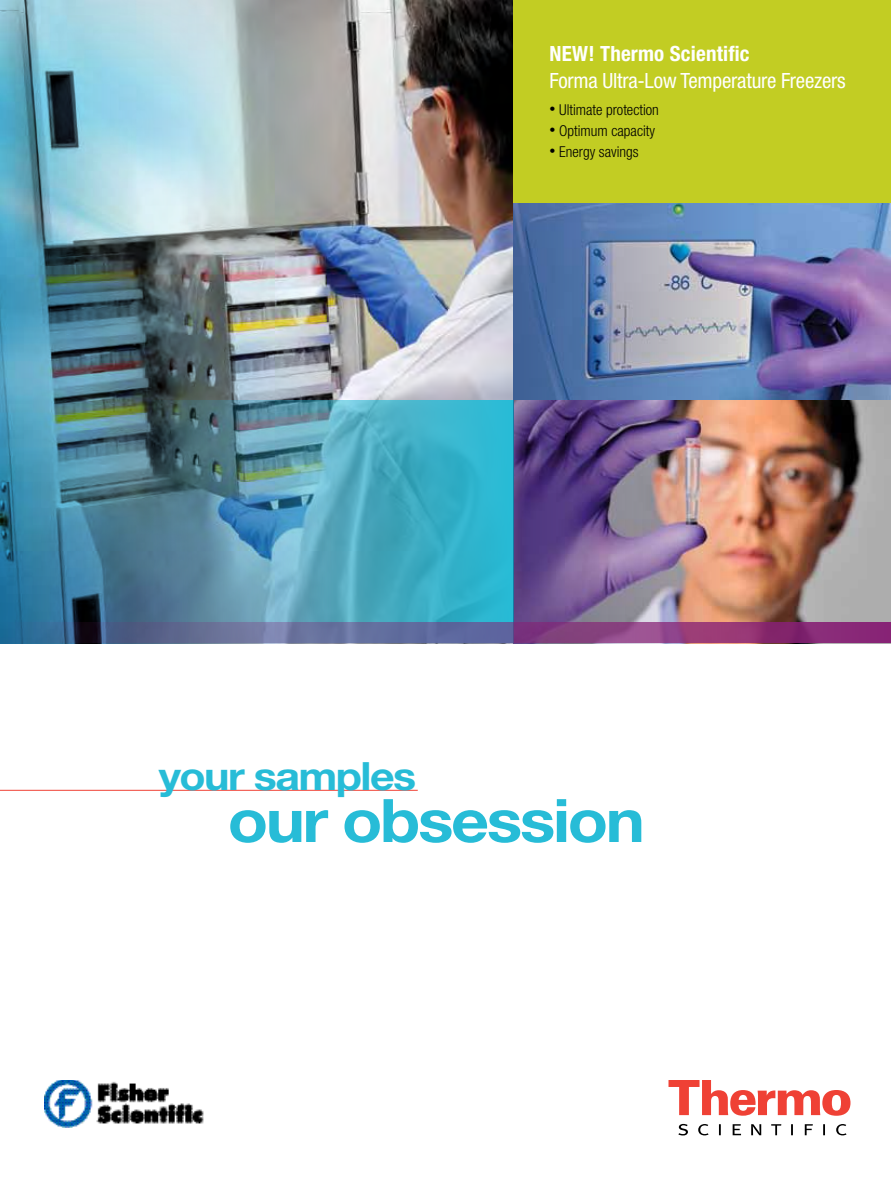
<style>
.page{position:relative;width:891px;height:1188px;background:#fff}
.page>*{position:absolute;margin:0;border:0;box-sizing:border-box;transform-origin:0 0}
.t1{font:700 60px "Helvetica Neue LT Std";letter-spacing:-.035em;color:#27bcd7;scale:1.1 1}
.t2{font:700 39px "Helvetica Neue LT Std";letter-spacing:-.035em;color:#27bcd7;scale:1.1 1}
.t3{font:condensed 21px "Helvetica Neue LT Std";letter-spacing:-.01em;color:#fff}
.t4{font:700 condensed 21px "Helvetica Neue LT Std";letter-spacing:.01em;color:#fff}
.t5{font:300 condensed 15px "Helvetica Neue LT Std";color:#000}
.s1{font-size:12px}
</style>
<div class="page">
<svg style="left:669px;top:1080px;width:181px;height:36px"></svg>
<svg style="left:678px;top:1124px;width:169px;height:12px"></svg>
<img style="left:332px;top:0;width:182px;height:400px">
<img style="left:741px;top:202px;width:150px;height:420px">
<hr style="left:0;top:790px;width:418px;height:1px;background:#ef4135">
<svg style="left:332px;top:400px;width:182px;height:222px;background:#3eafc6"></svg>
<img style="left:514px;top:202px;width:227px;height:420px">
<img style="left:0;top:0;width:332px;height:622px">
<svg style="left:0;top:622px;width:891px;height:22px;background:#6d5589"></svg>
<div style="left:514px;top:0;width:377px;height:202px;background:#c2cd23"></div>
<img style="left:45px;top:1080px;width:159px;height:47px">
<h3 class="t4" style="left:550px;top:41px;width:202px">NEW! Thermo Scientific</h3>
<h3 class="t3" style="left:550px;top:68px;width:298px">Forma Ultra-Low Temperature Freezers</h3>
<p class="t5" style="left:550px;top:101px;width:111px"><span class="s1">•</span> Ultimate protection</p>
<p class="t5" style="left:550px;top:122px;width:107px"><span class="s1">•</span> Optimum capacity</p>
<p class="t5" style="left:550px;top:143px;width:90px"><span class="s1">•</span> Energy savings</p>
<h2 class="t2" style="left:159px;top:752px;width:236px">your samples</h2>
<h1 class="t1" style="left:228px;top:783px;width:381px">our obsession</h1>
</div>
